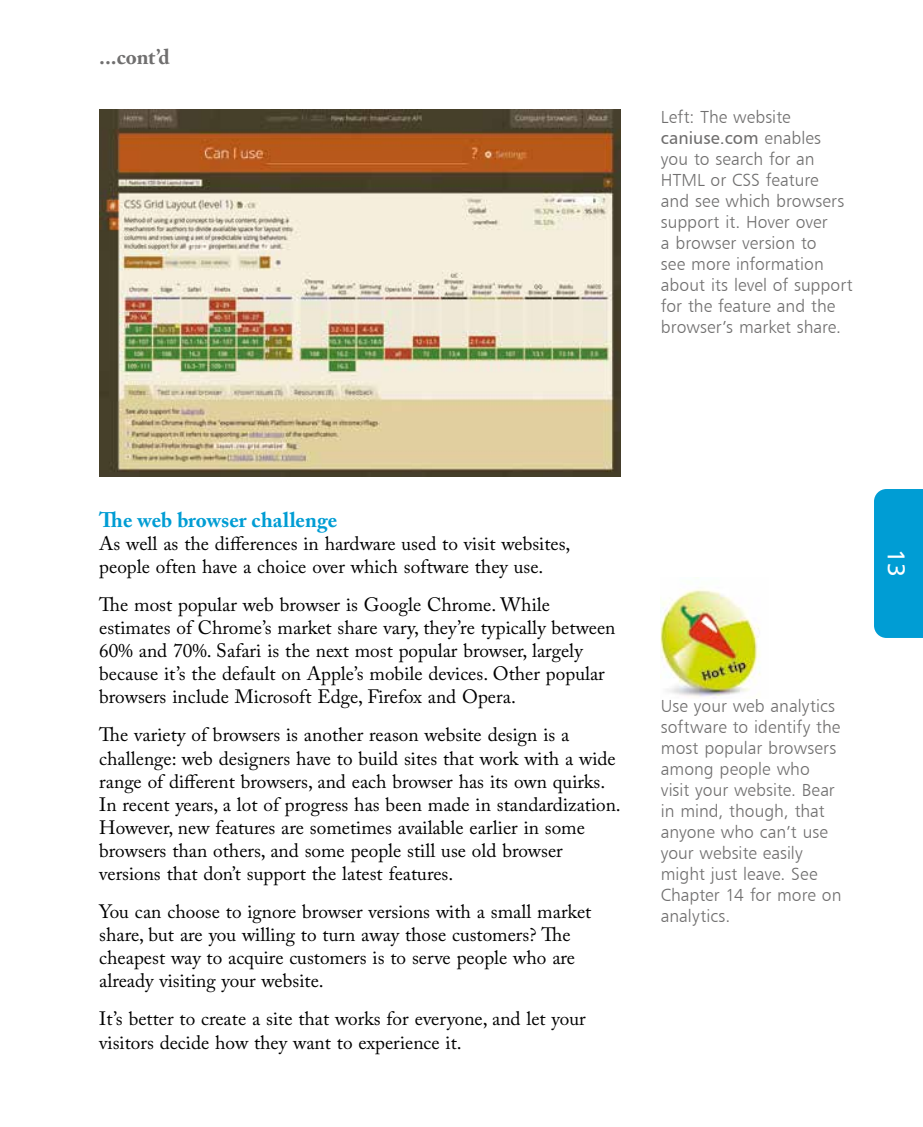
<style>
.page{position:relative;width:923px;height:1127px;background:#fff}
.page>*{position:absolute;margin:0;border:0;box-sizing:border-box;transform-origin:0 0}
.t1{font:24.5px "Humanist 777 BT Roman B";color:#fff}
.t2{font:700 21px "Adobe Caslon Pro";color:#009dd4}
.t3{font:700 21px "Adobe Caslon Pro";color:#706f6f}
.t4{font:19.25px/23.1px "Adobe Caslon Pro";color:#000}
.t5{font:17.5px/21px "Humanist 777 BT Light B";letter-spacing:.005em;color:#706f6f}
.t6{font:17.5px "Humanist 777 BT Roman B";color:#706f6f}
.s1{font-family:"Humanist 777 BT Light B"}
</style>
<div class="page">
<div style="left:874px;top:489px;width:49px;height:148px;background:#009dd4"></div>
<img style="left:661px;top:577px;width:99px;height:121px">
<img style="left:99px;top:109px;width:521px;height:367px">
<p class="t3" style="left:99px;top:49px;width:72px">...cont’d</p>
<p class="t5" style="left:661px;top:107px;width:131px">Left: The website</p>
<p class="t6" style="left:661px;top:130px;width:162px">caniuse.com <span class="s1">enables</span></p>
<p class="t5" style="left:661px;top:148px;width:193px">you to search for an<br>HTML or CSS feature<br>and see which browsers support it. Hover over<br>a browser version to<br>see more information about its level of support for the feature and the browser’s market share.</p>
<p class="t2" style="left:99px;top:510px;width:239px">The web browser challenge</p>
<p class="t4" style="left:99px;top:533px;width:473px">As well as the differences in hardware used to visit websites, people often have a choice over which software they use.</p>
<p class="t4" style="left:99px;top:594px;width:518px">The most popular web browser is Google Chrome. While estimates of Chrome’s market share vary, they’re typically between 60% and 70%. Safari is the next most popular browser, largely because it’s the default on Apple’s mobile devices. Other popular browsers include Microsoft Edge, Firefox and Opera.</p>
<p class="t4" style="left:99px;top:725px;width:523px">The variety of browsers is another reason website design is a challenge: web designers have to build sites that work with a wide range of different browsers, and each browser has its own quirks.<br>In recent years, a lot of progress has been made in standardization.<br>However, new features are sometimes available earlier in some browsers than others, and some people still use old browser versions that don’t support the latest features.</p>
<p class="t4" style="left:99px;top:901px;width:493px">You can choose to ignore browser versions with a small market share, but are you willing to turn away those customers? The cheapest way to acquire customers is to serve people who are already visiting your website.</p>
<p class="t4" style="left:99px;top:1009px;width:488px">It’s better to create a site that works for everyone, and let your visitors decide how they want to experience it.</p>
<p class="t5" style="left:661px;top:694px;width:182px">Use your web analytics software to identify the most popular browsers among people who visit your website. Bear in mind, though, that anyone who can’t use your website easily might just leave. See<br>Chapter 14 for more on analytics.</p>
<p class="t1" style="left:906px;top:549px;width:30px;rotate:90deg">13</p>
</div>
